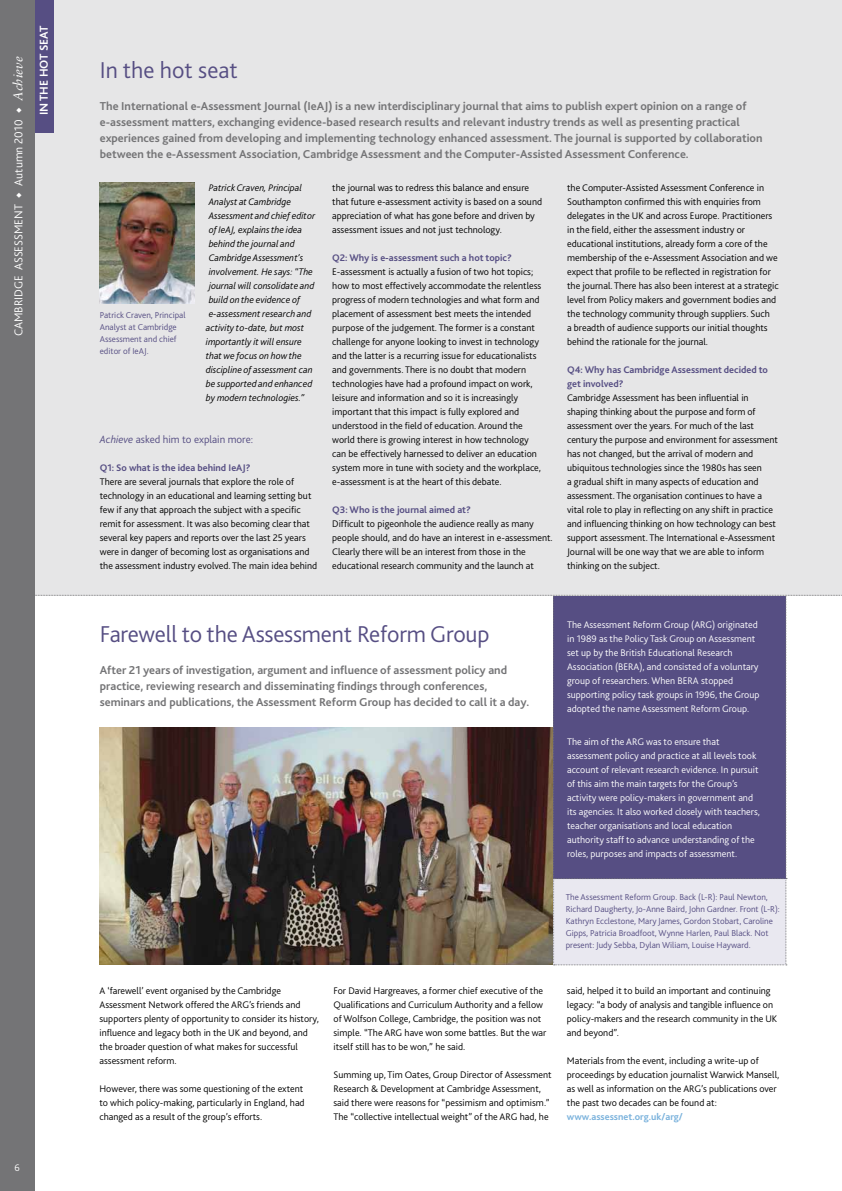
<style>
.page{position:relative;width:842px;height:1191px;background:#fff}
.page>*{position:absolute;margin:0;border:0;box-sizing:border-box;transform-origin:0 0}
.t1{font:300 24px "Bliss 2";letter-spacing:-.01em;color:#564e83}
.t2{font:700 12px/16px "Bliss 2";color:#747476}
.t3{font:300 12px "Bliss 2";color:#fff}
.t4{font:700 12px "Bliss 2";color:#fff}
.t5{font:300 11px "Bliss 2";color:#564e83}
.t6{font:300 10px/14px "Bliss 2";color:#000}
.t7{font:300 10px/14px "Bliss 2";color:#fff}
.t8{font:italic 300 10px/14px "Bliss 2";color:#000}
.t9{font:700 10px/14px "Bliss 2";color:#564e83}
.t10{font:700 10px "Bliss 2";color:#7ab2dc}
.t11{font:300 9px/12px "Bliss 2";color:#564e83}
.s1{font-family:"Sabon";font-weight:400;font-style:italic;font-size:13px}
.s2{font-style:italic}
</style>
<div class="page">
<div style="left:32px;top:0;width:810px;height:595px;background:#e6e6e7"></div>
<img style="left:100px;top:182px;width:94px;height:121px">
<div style="left:32px;top:0;width:22px;height:132px;background:#564e83"></div>
<div style="left:0;top:0;width:34px;height:1191px;background:#747476"></div>
<img style="left:34px;top:589px;width:808px;height:376px">
<p class="t3" style="left:11px;top:336px;width:281px;rotate:-90deg">Cambridge Assessment ◆ Autumn 2010 ◆ <span class="s1">Achieve</span></p>
<p class="t4" style="left:36px;top:115px;width:91px;rotate:-90deg">in thehot seat</p>
<p class="t7" style="left:14px;top:1160px;width:7px">6</p>
<h1 class="t1" style="left:100px;top:55px;width:140px">In the hot seat</h1>
<p class="t2" style="left:100px;top:98px;width:664px">The I nternational e-Assessment Journal (IeAJ) is a new interdisciplinary journal that aims to publish expert opinion on a range of e-assessment matters, exchanging evidence-based research results and relevant industry trends as well as presenting practical experiences gained from developing and implementing technology enhanced assessment. The journal is supported by collaboration between the e-Assessment Association, Cambridge Assessment and the Computer-Assisted Assessment Conference.</p>
<p class="t8" style="left:206px;top:180px;width:111px">Patrick Craven, Principal<br>Analyst at Cambridge<br>Assessment and chief editor of IeAJ, explains the idea behind the journal and<br>Cambridge Assessment’s involvement. He says: “The journal will consolidate and build on the evidence of e-assessment research and activity to-date, but most importantly it will ensure that we focus on how the discipline of assessment can be supported and enhanced by modern technologies.”</p>
<p class="t5" style="left:100px;top:432px;width:155px"><span class="s2">Achieve</span> asked him to explain more:</p>
<p class="t9" style="left:100px;top:460px;width:152px">Q1: So what is the idea behind IeAJ?</p>
<p class="t6" style="left:100px;top:474px;width:219px">There are several journals that explore the role of technology in an educational and learning setting but few if any that approach the subject with a specific remit for assessment. It was also becoming clear that several key papers and reports over the last 25 years were in danger of becoming lost as organisations and the assessment industry evolved. The main idea behind</p>
<p class="t6" style="left:332px;top:180px;width:211px">the journal was to redress this balance and ensure that future e-assessment activity is based on a sound appreciation of what has gone before and driven by assessment issues and not just technology.</p>
<p class="t9" style="left:332px;top:250px;width:181px">Q2: Why is e-assessment such a hot topic?</p>
<p class="t6" style="left:332px;top:264px;width:211px">E-assessment is actually a fusion of two hot topics; how to most effectively accommodate the relentless progress of modern technologies and what form and placement of assessment best meets the intended purpose of the judgement. The former is a constant challenge for anyone looking to invest in technology and the latter is a recurring issue for educationalists and governments. There is no doubt that modern technologies have had a profound impact on work, leisure and information and so it is increasingly important that this impact is fully explored and understood in the field of education. Around the world there is growing interest in how technology can be effectively harnessed to deliver an education system more in tune with society and the workplace, e-assessment is at the heart of this debate.</p>
<p class="t9" style="left:332px;top:502px;width:140px">Q3: Who is the journal aimed at?</p>
<p class="t6" style="left:332px;top:516px;width:222px">Difficult to pigeonhole the audience really as many people should, and do have an interest in e-assessment.<br>Clearly there will be an interest from those in the educational research community and the launch at</p>
<p class="t6" style="left:567px;top:180px;width:213px">the Computer-Assisted Assessment Conference in Southampton confirmed this with enquiries from delegates in the UK and across Europe. Practitioners in the field, either the assessment industry or educational institutions, already form a core of the membership of the e-Assessment Association and we expect that profile to be reflected in registration for the journal. There has also been interest at a strategic level from Policy makers and government bodies and the technology community through suppliers. Such<br>a breadth of audience supports our initial thoughts behind the rationale for the journal.</p>
<p class="t9" style="left:567px;top:362px;width:202px">Q4: Why has Cambridge Assessment decided to get involved?</p>
<p class="t6" style="left:567px;top:390px;width:212px">Cambridge Assessment has been influential in shaping thinking about the purpose and form of assessment over the years. For much of the last century the purpose and environment for assessment has not changed, but the arrival of modern and ubiquitous technologies since the 1980s has seen<br>a gradual shift in many aspects of education and assessment. The organisation continues to have a vital role to play in reflecting on any shift in practice and influencing thinking on how technology can best support assessment. The International e-Assessment Journal will be one way that we are able to inform thinking on the subject.</p>
<p class="t11" style="left:100px;top:308px;width:87px">Patrick Craven, Principal<br>Analyst at Cambridge<br>Assessment and chief editor of IeAJ.</p>
<h1 class="t1" style="left:100px;top:619px;width:391px">Farewell to the Assessment Reform Group</h1>
<p class="t2" style="left:100px;top:662px;width:431px">After 21 years of investigation, argument and influence of assessment policy and practice, reviewing research and disseminating findings through conferences, seminars and publications, the Assessment Reform Group has decided to call it a day.</p>
<p class="t7" style="left:567px;top:617px;width:194px">The Assessment Reform Group (ARG) originated in 1989 as the Policy Task Group on Assessment set up by the British Educational Research Association (BERA), and consisted of a voluntary group of researchers. When BERA stopped supporting policy task groups in 1996, the Group adopted the name Assessment Reform Group.</p>
<p class="t7" style="left:567px;top:735px;width:194px">The aim of the ARG was to ensure that assessment policy and practice at all levels took account of relevant research evidence. In pursuit of this aim the main targets for the Group’s activity were policy-makers in government and its agencies. It also worked closely with teachers, teacher organisations and local education authority staff to advance understanding of the roles, purposes and impacts of assessment.</p>
<p class="t11" style="left:566px;top:890px;width:216px">The Assessment Reform Group. Back (L-R): Paul Newton, Richard Daugherty, Jo-Anne Baird, John Gardner. Front (L-R):<br>Kathryn Ecclestone, Mary James, Gordon Stobart, Caroline Gipps, Patricia Broadfoot, Wynne Harlen, Paul Black. Not present: Judy Sebba, Dylan Wiliam, Louise Hayward.</p>
<p class="t6" style="left:99px;top:983px;width:221px">A ‘farewell’ event organised by the Cambridge Assessment Network offered the ARG’s friends and supporters plenty of opportunity to consider its history, influence and legacy both in the UK and beyond, and the broader question of what makes for successful assessment reform.</p>
<p class="t6" style="left:99px;top:1081px;width:207px">However, there was some questioning of the extent to which policy-making, particularly in England, had changed as a result of the group’s efforts.</p>
<p class="t6" style="left:333px;top:983px;width:214px">For David Hargreaves, a former chief executive of the Qualifications and Curriculum Authority and a fellow of Wolfson College, Cambridge, the position was not simple. “The ARG have won some battles. But the war itself still has to be won,” he said.</p>
<p class="t6" style="left:333px;top:1067px;width:220px">Summing up, Tim Oates, Group Director of Assessment Research &amp; Development at Cambridge Assessment, said there were reasons for “pessimism and optimism.” The “collective intellectual weight” of the ARG had, he</p>
<p class="t6" style="left:567px;top:983px;width:212px">said, helped it to build an important and continuing legacy: “a body of analysis and tangible influence on policy-makers and the research community in the UK and beyond”.</p>
<p class="t6" style="left:567px;top:1053px;width:214px">Materials from the event, including a write-up of proceedings by education journalist Warwick Mansell, as well as information on the ARG’s publications over the past two decades can be found at:</p>
<p class="t10" style="left:567px;top:1110px;width:117px">www.assessnet.org.uk/arg/</p>
</div>
